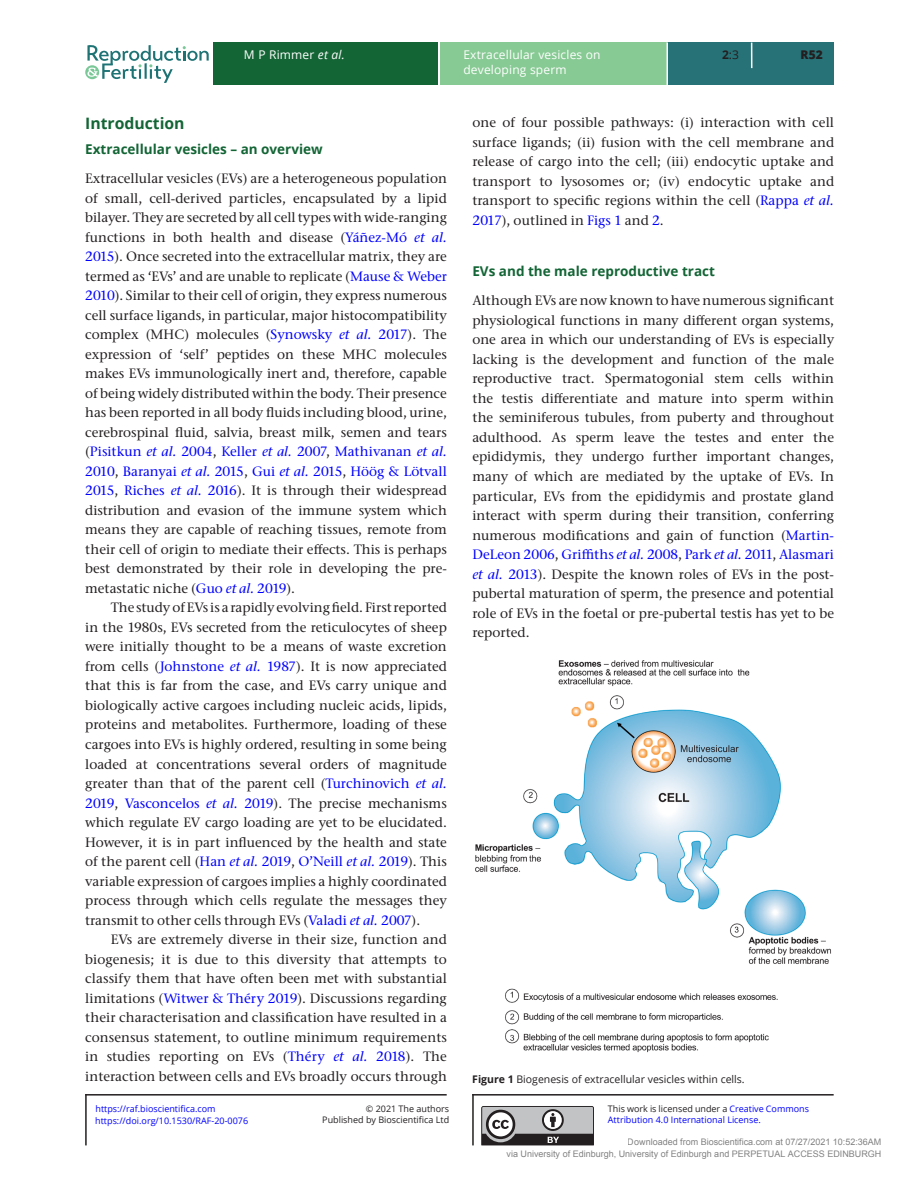
<style>
.page{position:relative;width:919px;height:1187px;background:#fff}
.page>*{position:absolute;margin:0;border:0;box-sizing:border-box;transform-origin:0 0}
.H1_Rule_N{font:700 15.75px "Open Sans";color:#136535}
.TXT{font:500 13.5px/19.5px "Stone Serif ITC Pro";color:#231f20;text-align:justify}
.TXI{font:500 13.5px/19.5px "Stone Serif ITC Pro";letter-spacing:.005em;color:#231f20;text-align:justify}
.H2-H1{font:700 13.5px "Open Sans";color:#136535}
.t1{font:12px/14.7px "Open Sans";letter-spacing:.015em;color:#fff}
.t2{font:12px "Open Sans";color:#231f20}
.t3{font:800 12px "Open Sans";color:#231f20}
.FC{font:10.5px "Open Sans";color:#231f20}
.t4{font:9px/12px "Arial";color:rgb(0 0 0/.5);text-align:right}
.t5{font:9px "Open Sans";color:#00f}
.t6{font:9px/11.2px "Open Sans";color:#231f20;text-align:right}
.s1{font-style:italic}
.s2{font-weight:700}
.s3{color:#00f}
.s4{font-style:italic;color:#00f}
</style>
<div class="page">
<div style="left:213px;top:43px;width:225px;height:42px;background:#136535"></div>
<div style="left:667px;top:43px;width:166px;height:42px;background:#277277"></div>
<div style="left:440px;top:43px;width:226px;height:42px;background:#87ca94"></div>
<svg style="left:85px;top:65px;width:14px;height:14px"></svg>
<svg style="left:87px;top:45px;width:122px;height:38px"></svg>
<hr style="left:666px;top:42px;width:2px;height:43px;background:#fff">
<hr style="left:750px;top:43px;width:2px;height:25px;background:#fff">
<img style="left:475px;top:660px;width:356px;height:392px">
<svg style="left:481px;top:1106px;width:113px;height:39px;background:#8d8c8d"></svg>
<hr style="left:85px;top:1093px;width:361px;height:2px;background:#231f20">
<hr style="left:472px;top:1093px;width:361px;height:2px;background:#231f20">
<hr style="left:472px;top:1093px;width:1px;height:52px;background:#231f20">
<hr style="left:85px;top:1093px;width:2px;height:52px;background:#231f20">
<p class="t1" style="left:244px;top:47px;width:102px">M P Rimmer <span class="s1">et al.</span></p>
<p class="t1" style="left:463px;top:47px;width:139px">Extracellular vesicles on developing sperm</p>
<p class="t2" style="left:722px;top:47px;width:18px"><span class="s2">2</span>:3</p>
<p class="t3" style="left:800px;top:46px;width:24px">R52</p>
<p class="H1_Rule_N" style="left:85px;top:112px;width:101px">Introduction</p>
<p class="H2-H1" style="left:85px;top:139px;width:239px">Extracellular vesicles – an overview</p>
<p class="TXT" style="left:85px;top:169px;width:363px">Extracellular vesicles (EVs) are a heterogeneous population of small, cell-derived particles, encapsulated by a lipid bilayer. They are secreted by all cell types with wide-ranging functions in both health and disease (<span class="s3">Yáñez-Mó</span> <span class="s4">et al.<br></span><span class="s3">2015</span>). Once secreted into the extracellular matrix, they are termed as ‘EVs’ and are unable to replicate (<span class="s3">Mause &amp; Weber 2010</span>). Similar to their cell of origin, they express numerous cell surface ligands, in particular, major histocompatibility complex (MHC) molecules (<span class="s3">Synowsky</span> <span class="s4">et al.</span> <span class="s3">2017</span>). The expression of ‘self’ peptides on these MHC molecules makes EVs immunologically inert and, therefore, capable of being widely distributed within the body. Their presence has been reported in all body fluids including blood, urine, cerebrospinal fluid, salvia, breast milk, semen and tears (<span class="s3">Pisitkun</span> <span class="s4">et al.</span> <span class="s3">2004</span>, <span class="s3">Keller</span> <span class="s4">et al.</span> <span class="s3">2007</span>, <span class="s3">Mathivanan</span> <span class="s4">et al.<br></span><span class="s3">2010</span>, <span class="s3">Baranyai</span> <span class="s4">et al.</span> <span class="s3">2015</span>, <span class="s3">Gui</span> <span class="s4">et al.</span> <span class="s3">2015</span>, <span class="s3">Höög &amp; Lötvall 2015</span>, <span class="s3">Riches</span> <span class="s4">et al.</span> <span class="s3">2016</span>). It is through their widespread distribution and evasion of the immune system which means they are capable of reaching tissues, remote from their cell of origin to mediate their effects. This is perhaps best demonstrated by their role in developing the pre&shy;metastatic niche (<span class="s3">Guo</span> <span class="s4">et al.</span> <span class="s3">2019</span>).</p>
<p class="TXI" style="left:85px;top:598px;width:363px;text-indent:26px">The study of EVs is a rapidly evolving field. First reported in the 1980s, EVs secreted from the reticulocytes of sheep were initially thought to be a means of waste excretion from cells (<span class="s3">Johnstone</span> <span class="s4">et al.</span> <span class="s3">1987</span>). It is now appreciated that this is far from the case, and EVs carry unique and biologically active cargoes including nucleic acids, lipids, proteins and metabolites. Furthermore, loading of these cargoes into EVs is highly ordered, resulting in some being loaded at concentrations several orders of magnitude greater than that of the parent cell (<span class="s3">Turchinovich</span> <span class="s4">et al.<br></span><span class="s3">2019</span>, <span class="s3">Vasconcelos</span> <span class="s4">et al.</span> <span class="s3">2019</span>). The precise mechanisms which regulate EV cargo loading are yet to be elucidated.<br>However, it is in part influenced by the health and state of the parent cell (<span class="s3">Han</span> <span class="s4">et al.</span> <span class="s3">2019</span>, <span class="s3">O’Neill</span> <span class="s4">et al.</span> <span class="s3">2019</span>). This variable expression of cargoes implies a highly coordinated process through which cells regulate the messages they transmit to other cells through EVs (<span class="s3">Valadi</span> <span class="s4">et al.</span> <span class="s3">2007</span>).</p>
<p class="TXI" style="left:85px;top:929px;width:363px;text-indent:26px">EVs are extremely diverse in their size, function and biogenesis; it is due to this diversity that attempts to classify them that have often been met with substantial limitations (<span class="s3">Witwer &amp; Théry 2019</span>). Discussions regarding their characterisation and classification have resulted in a consensus statement, to outline minimum requirements in studies reporting on EVs (<span class="s3">Théry</span> <span class="s4">et al.</span> <span class="s3">2018</span>). The interaction between cells and EVs broadly occurs through</p>
<p class="TXI" style="left:472px;top:113px;width:363px">one of four possible pathways: (i) interaction with cell surface ligands; (ii) fusion with the cell membrane and release of cargo into the cell; (iii) endocytic uptake and transport to lysosomes or; (iv) endocytic uptake and transport to specific regions within the cell (<span class="s3">Rappa</span> <span class="s4">et al.<br></span><span class="s3">2017</span>), outlined in <span class="s3">Figs 1</span> and <span class="s3">2</span>.</p>
<h2 class="H2-H1" style="left:472px;top:262px;width:244px">EVs and the male reproductive tract</h2>
<p class="TXT" style="left:472px;top:291px;width:363px">Although EVs are now known to have numerous significant physiological functions in many different organ systems, one area in which our understanding of EVs is especially lacking is the development and function of the male reproductive tract. Spermatogonial stem cells within the testis differentiate and mature into sperm within the seminiferous tubules, from puberty and throughout adulthood. As sperm leave the testes and enter the epididymis, they undergo further important changes, many of which are mediated by the uptake of EVs. In particular, EVs from the epididymis and prostate gland interact with sperm during their transition, conferring numerous modifications and gain of function (<span class="s3">Martin-DeLeon 2006</span>, <span class="s3">Griffiths</span> <span class="s4">et al.</span> <span class="s3">2008</span>, <span class="s3">Park</span> <span class="s4">et al.</span> <span class="s3">2011</span>, <span class="s3">Alasmari </span><span class="s4">et al.</span> <span class="s3">2013</span>). Despite the known roles of EVs in the post&shy;pubertal maturation of sperm, the presence and potential role of EVs in the foetal or pre-pubertal testis has yet to be reported.</p>
<p class="FC" style="left:472px;top:1071px;width:274px"><span class="s2">Figure 1</span> Biogenesis of extracellular vesicles within cells.</p>
<p class="t6" style="left:608px;top:1102px;width:202px">This work is licensed under a <span class="s3">Creative Commons</span></p>
<p class="t5" style="left:95px;top:1102px;width:122px">https://raf.bioscientifica.com</p>
<p class="t6" style="left:322px;top:1102px;width:128px">© 2021 The authors<br>Published by Bioscientifica Ltd</p>
<p class="t5" style="left:95px;top:1114px;width:154px">https://doi.org/10.1530/RAF-20-0076</p>
<p class="t5" style="left:608px;top:1113px;width:154px">Attribution 4.0 International License.</p>
<p class="t4" style="left:506px;top:1135px;width:376px">Downloaded from Bioscientifica.com at 07/27/2021 10:52:36AM<br>via University of Edinburgh, University of Edinburgh and PERPETUAL ACCESS EDINBURGH</p>
</div>
